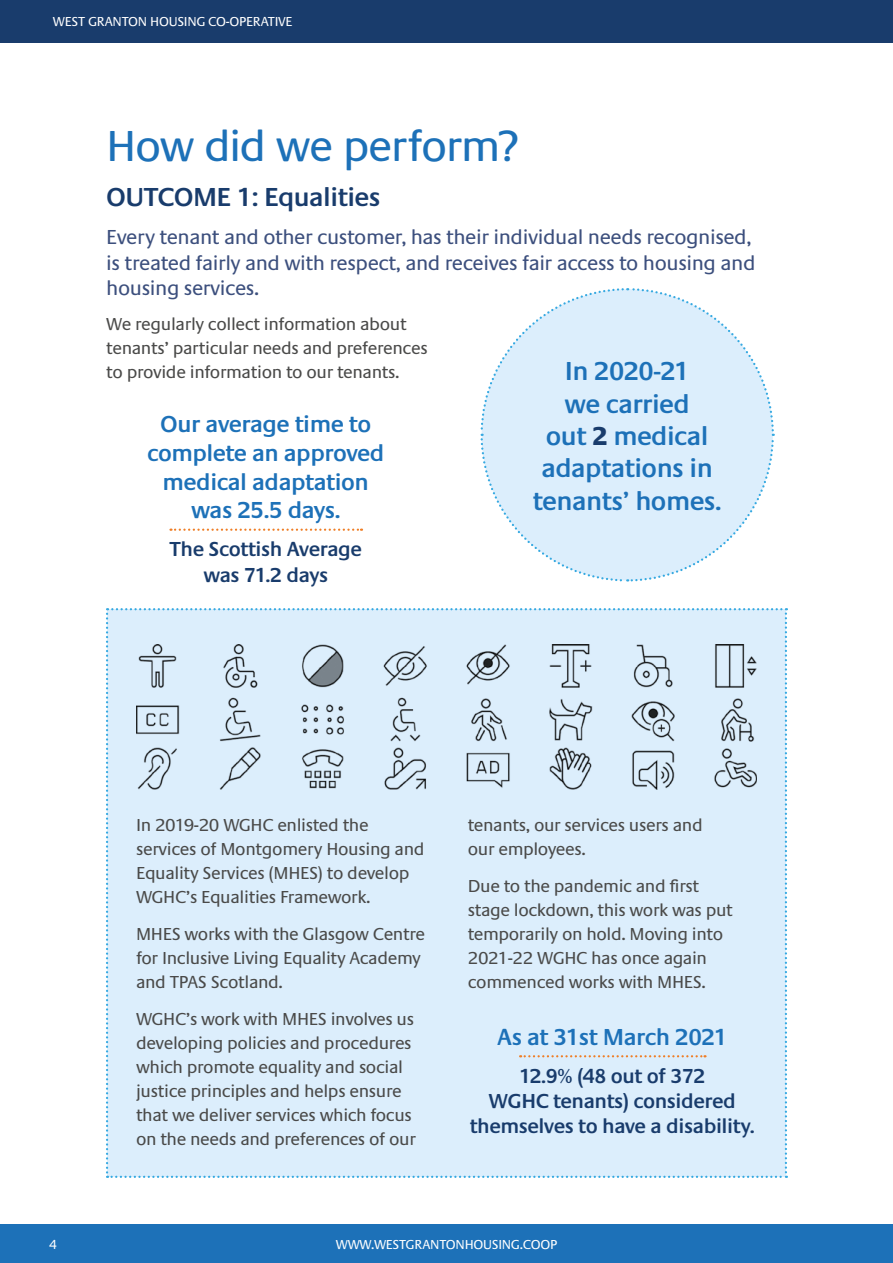
<style>
.page{position:relative;width:893px;height:1263px;background:#fff}
.page>*{position:absolute;margin:0;border:0;box-sizing:border-box;transform-origin:0 0}
.t1{font:45px "Praxis EF";letter-spacing:-.035em;color:#1d71b8}
.t2{font:600 27px/32.4px "Praxis EF";letter-spacing:-.02em;color:#1d71b8;text-align:center}
.t3{font:600 27px "Praxis EF";letter-spacing:-.02em;color:#193c6c}
.t4{font:600 24px/28.8px "Praxis EF";letter-spacing:-.02em;color:#1d71b8;text-align:center}
.t5{font:21px/25.2px "Praxis EF";letter-spacing:-.02em;color:#3c4f7d}
.t6{font:600 21px/25.2px "Praxis EF";letter-spacing:-.02em;color:#193c6c;text-align:center}
.t7{font:18px/24px "Praxis EF";letter-spacing:-.02em;color:#4a4a49}
.t8{font:13.5px "Praxis EF";letter-spacing:-.02em;color:#fff}
.s1{font-weight:700;color:#193c6c}
</style>
<div class="page">
<div style="left:0;top:0;width:893px;height:43px;background:#193c6c"></div>
<div style="left:0;top:1225px;width:893px;height:38px;background:#1d71b8"></div>
<svg style="left:480px;top:288px;width:295px;height:294px"></svg>
<div style="left:106px;top:608px;width:681px;height:570px;background:#dceefc"></div>
<svg style="left:170px;top:528px;width:192px;height:3px"></svg>
<p class="t8" style="left:53px;top:15px;width:241px">WEST GRANTON HOUSING CO-OPERATIVE</p>
<h1 class="t1" style="left:106px;top:122px;width:414px">How did we perform?</h1>
<h2 class="t3" style="left:106px;top:183px;width:276px">OUTCOME 1: Equalities</h2>
<p class="t5" style="left:106px;top:225px;width:651px">Every tenant and other customer, has their individual needs recognised, is treated fairly and with respect, and receives fair access to housing and housing services.</p>
<p class="t7" style="left:106px;top:312px;width:323px">We regularly collect information about tenants’ particular needs and preferences to provide information to our tenants.</p>
<h3 class="t4" style="left:147px;top:410px;width:239px">Our average time to complete an approved medical adaptation was 25.5 days.</h3>
<p class="t6" style="left:170px;top:537px;width:194px">The Scottish Average was 71.2 days</p>
<h2 class="t2" style="left:533px;top:355px;width:190px">In 2020-21<br>we carried<br>out <span class="s1">2</span> medical adaptations in tenants’ homes.</h2>
<p class="t7" style="left:136px;top:813px;width:290px">In 2019-20 WGHC enlisted the services of Montgomery Housing and<br>Equality Services (MHES) to develop<br>WGHC’s Equalities Framework.</p>
<p class="t7" style="left:136px;top:922px;width:291px">MHES works with the Glasgow Centre for Inclusive Living Equality Academy and TPAS Scotland.</p>
<p class="t7" style="left:136px;top:1007px;width:281px">WGHC’s work with MHES involves us developing policies and procedures which promote equality and social justice principles and helps ensure that we deliver services which focus on the needs and preferences of our</p>
<p class="t7" style="left:468px;top:813px;width:236px">tenants, our services users and our employees.</p>
<p class="t7" style="left:468px;top:874px;width:267px">Due to the pandemic and first stage lockdown, this work was put temporarily on hold. Moving into<br>2021-22 WGHC has once again commenced works with MHES.</p>
<h3 class="t4" style="left:497px;top:1023px;width:232px">As at 31st March 2021</h3>
<p class="t6" style="left:470px;top:1064px;width:286px">12.9% (48 out of 372<br>WGHC tenants) considered themselves to have a disability.</p>
<p class="t8" style="left:49px;top:1237px;width:9px">4</p>
<p class="t8" style="left:336px;top:1237px;width:223px">WWW.WESTGRANTONHOUSING.COOP</p>
</div>
